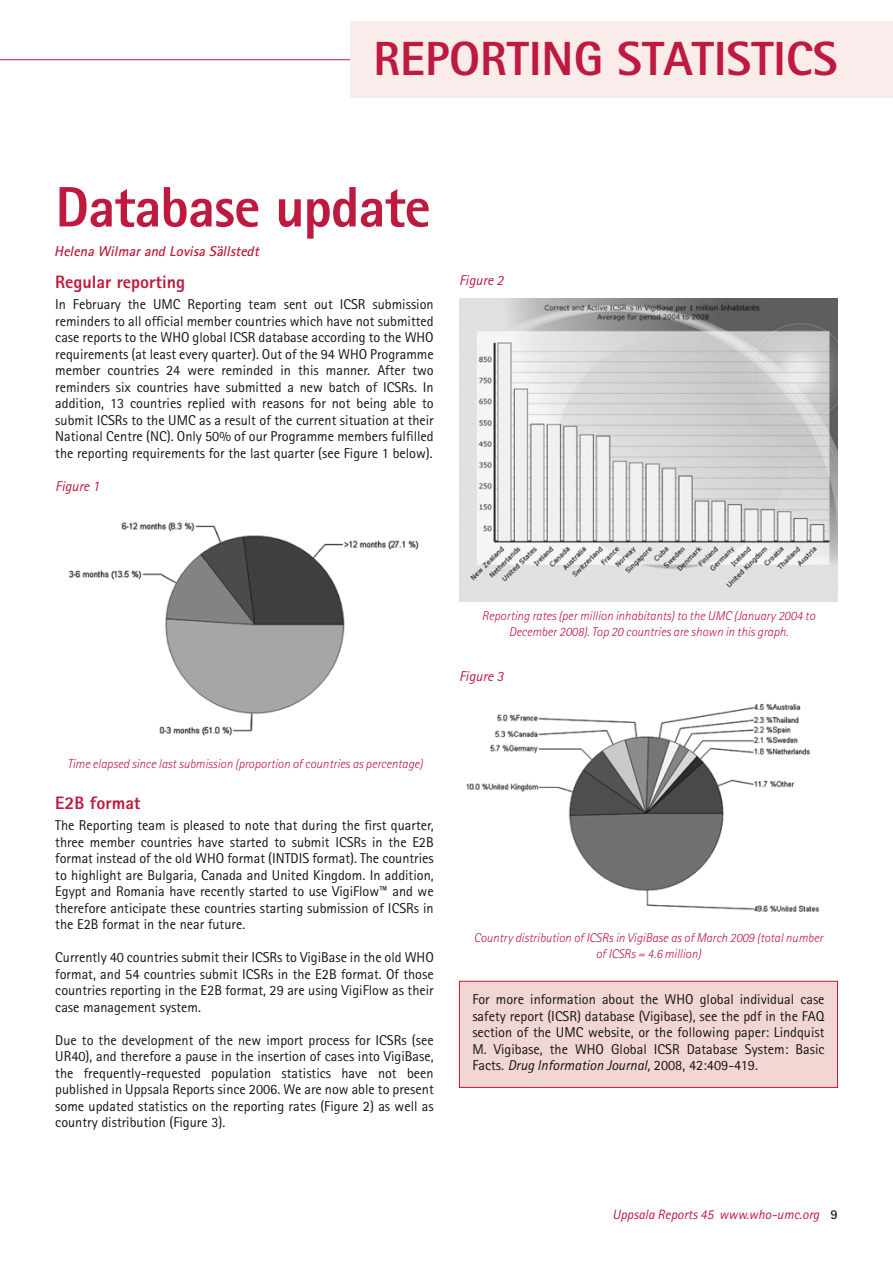
<style>
.page{position:relative;width:893px;height:1263px;background:#fff}
.page>*{position:absolute;margin:0;border:0;box-sizing:border-box;transform-origin:0 0}
.t1{font:800 57px "Rotis Sans Serif";letter-spacing:-.02em;color:#be1a3f}
.t2{font:800 48px "Rotis Sans Serif";color:#be1a3f}
.t3{font:800 18px "Rotis Sans Serif";color:#be1a3f}
.t4{font:14.25px/16.5px "Rotis Sans Serif";color:#151413;text-align:justify}
.t5{font:italic 700 14.25px "Rotis Sans Serif";color:#be1a3f}
.t6{font:italic 14.25px "Rotis Sans Serif";color:#be1a3f}
.t7{font:italic 13.5px "Rotis Sans Serif";color:#be1a3f}
.t8{font:italic 300 12.75px/16.5px "Rotis Sans Serif";color:#be1a3f;text-align:center}
.s1{font-style:italic}
.s2{font-weight:700;font-style:normal;color:#151413}
</style>
<div class="page">
<hr style="left:0;top:59px;width:893px;height:1px;background:#be1a3f">
<div style="left:350px;top:21px;width:543px;height:77px;background:#f9ecea"></div>
<img style="left:68px;top:522px;width:351px;height:214px">
<img style="left:459px;top:298px;width:379px;height:303px">
<img style="left:466px;top:703px;width:354px;height:209px">
<div style="left:459px;top:981px;width:378px;height:106px;background:#f1d6d4"></div>
<div style="left:459px;top:981px;width:379px;height:106px;border:1px solid #be1a3f"></div>
<h2 class="t2" style="left:374px;top:28px;width:53px">Reporting</h2>
<h2 class="t2" style="left:617px;top:28px;width:23px">statistics</h2>
<h1 class="t1" style="left:55px;top:171px;width:377px">Database update</h1>
<p class="t5" style="left:55px;top:242px;width:206px">Helena Wilmar and Lovisa Sällstedt</p>
<p class="t3" style="left:55px;top:271px;width:131px">Regular reporting</p>
<p class="t4" style="left:55px;top:296px;width:380px">In February the UMC Reporting team sent out ICSR submission reminders to all official member countries which have not submitted case reports to the WHO global ICSR database according to the WHO requirements (at least every quarter). Out of the 94 WHO Programme member countries 24 were reminded in this manner. After two reminders six countries have submitted a new batch of ICSRs. In addition, 13 countries replied with reasons for not being able to submit ICSRs to the UMC as a result of the current situation at their National Centre (NC). Only 50% of our Programme members fulfilled the reporting requirements for the last quarter (see Figure 1 below).</p>
<p class="t6" style="left:55px;top:477px;width:46px">Figure 1</p>
<p class="t6" style="left:459px;top:271px;width:46px">Figure 2</p>
<p class="t8" style="left:482px;top:607px;width:335px">Reporting rates (per million inhabitants) to the UMC (January 2004 to<br>December 2008). Top 20 countries are shown in this graph.</p>
<p class="t6" style="left:459px;top:667px;width:46px">Figure 3</p>
<p class="t8" style="left:67px;top:756px;width:357px">Time elapsed since last submission (proportion of countries as percentage)</p>
<p class="t3" style="left:55px;top:792px;width:87px">E2B format</p>
<p class="t4" style="left:55px;top:817px;width:380px">The Reporting team is pleased to note that during the first quarter, three member countries have started to submit ICSRs in the E2B format instead of the old WHO format (INTDIS format). The countries to highlight are Bulgaria, Canada and United Kingdom. In addition, Egypt and Romania have recently started to use VigiFlow™ and we therefore anticipate these countries starting submission of ICSRs in the E2B format in the near future.</p>
<p class="t4" style="left:55px;top:949px;width:380px">Currently 40 countries submit their ICSRs to VigiBase in the old WHO format, and 54 countries submit ICSRs in the E2B format. Of those countries reporting in the E2B format, 29 are using VigiFlow as their case management system.</p>
<p class="t4" style="left:55px;top:1031px;width:380px">Due to the development of the new import process for ICSRs (see UR40), and therefore a pause in the insertion of cases into VigiBase, the frequently-requested population statistics have not been published in Uppsala Reports since 2006. We are now able to present some updated statistics on the reporting rates (Figure 2) as well as country distribution (Figure 3).</p>
<p class="t8" style="left:474px;top:930px;width:351px">Country distribution of ICSRs in VigiBase as of March 2009 (total number of ICSRs = 4.6 million)</p>
<p class="t4" style="left:472px;top:991px;width:354px">For more information about the WHO global individual case safety report (ICSR) database (Vigibase), see the pdf in the FAQ section of the UMC website, or the following paper: Lindquist M. Vigibase, the WHO Global ICSR Database System: Basic Facts. <span class="s1">Drug Information Journal,</span> 2008, 42:409-419.</p>
<p class="t7" style="left:612px;top:1207px;width:227px">Uppsala Reports 45 www.who-umc.org <span class="s2">9</span></p>
</div>
